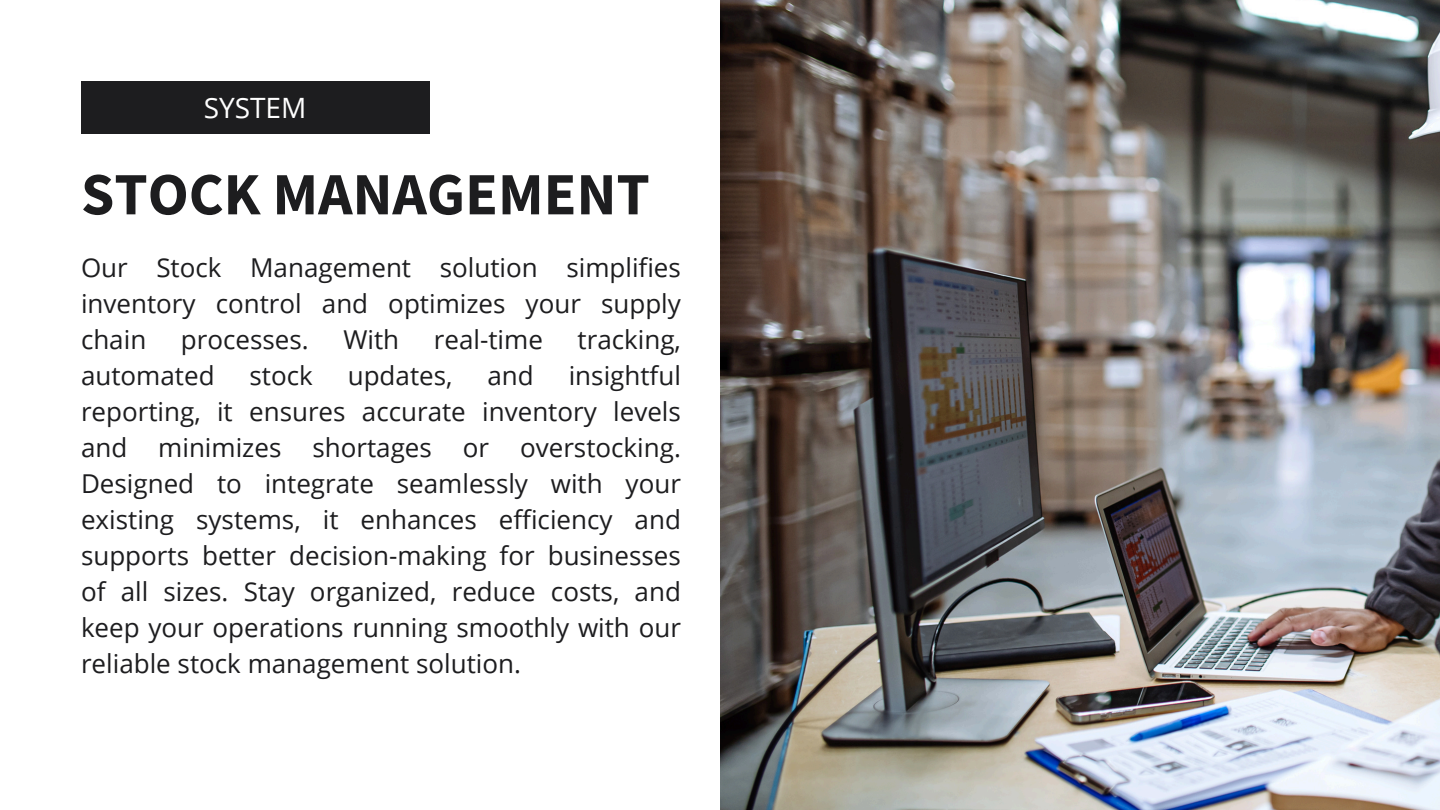
<style>
.page{position:relative;width:1440px;height:810px;background:#fff}
.page>*{position:absolute;margin:0;border:0;box-sizing:border-box;transform-origin:0 0}
.t1{font:700 60px "Source Sans Pro";color:#1d1d1f}
.t2{font:28px "Open Sans";color:#fff}
.t3{font:26px/36px "Open Sans";color:#1d1d1f;text-align:justify}
</style>
<div class="page">
<img style="left:720px;top:0;width:720px;height:810px">
<div style="left:81px;top:81px;width:348px;height:52px;background:#1d1d1f"></div>
<h1 class="t2" style="left:204px;top:88px;width:104px">SYSTEM</h1>
<p class="t1" style="left:81px;top:155px;width:570px">STOCK MANAGEMENT</p>
<p class="t3" style="left:81px;top:249px;width:601px">Our Stock Management solution simplifies inventory control and optimizes your supply chain</p>
<p class="t3" style="left:181px;top:321px;width:129px">processes.</p>
<p class="t3" style="left:343px;top:321px;width:57px">With</p>
<p class="t3" style="left:434px;top:321px;width:111px">real-time</p>
<p class="t3" style="left:578px;top:321px;width:105px">tracking,</p>
<p class="t3" style="left:81px;top:357px;width:135px">automated</p>
<p class="t3" style="left:250px;top:357px;width:65px">stock</p>
<p class="t3" style="left:348px;top:357px;width:106px">updates,</p>
<p class="t3" style="left:487px;top:357px;width:48px">and</p>
<p class="t3" style="left:81px;top:357px;width:601px;text-indent:488px">insightful reporting, it ensures accurate inventory levels and minimizes shortages or overstocking.<br>Designed to integrate seamlessly with your existing systems, it enhances efficiency and supports better decision-making for businesses of all sizes. Stay organized, reduce costs, and keep your operations running smoothly with our reliable stock management solution.</p>
</div>
